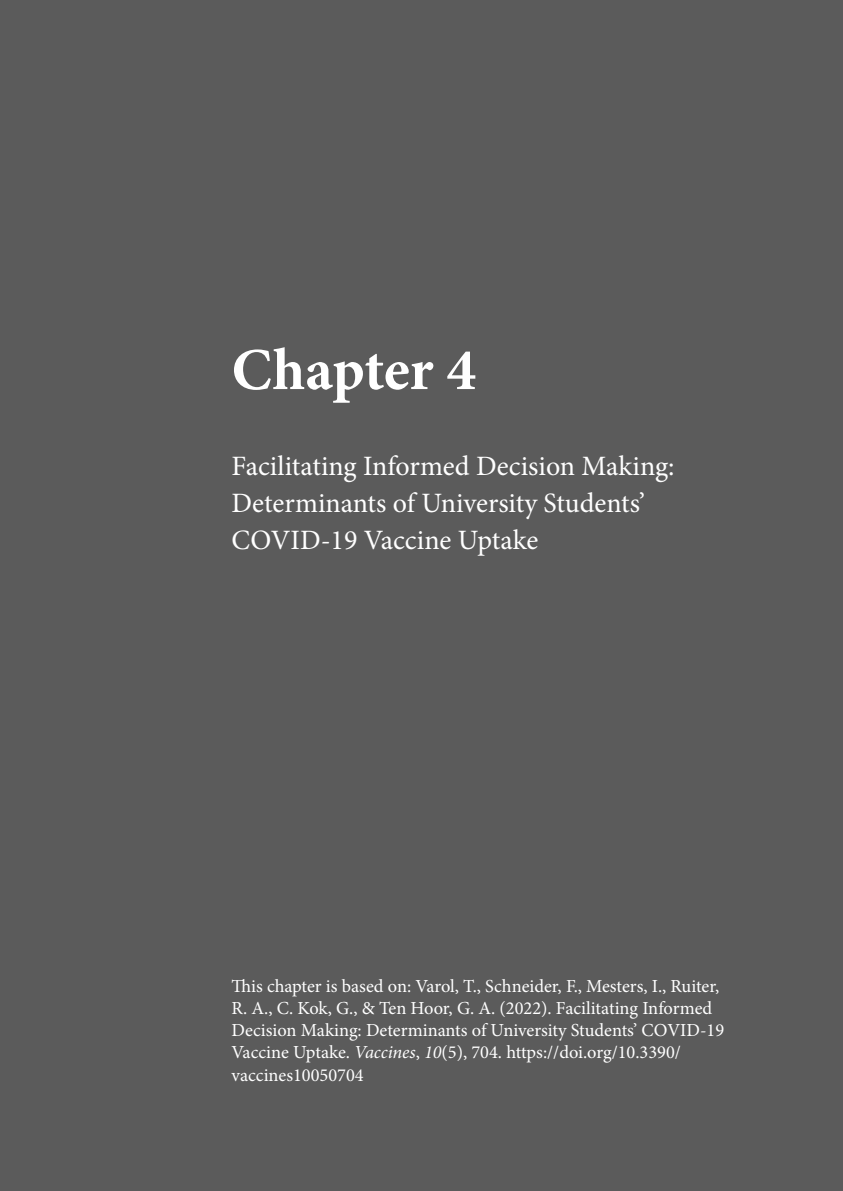
<style>
.page{position:relative;width:843px;height:1191px;background:#fff}
.page>*{position:absolute;margin:0;border:0;box-sizing:border-box;transform-origin:0 0}
.t1{font:700 59.5px "Minion Pro";letter-spacing:-.005em;color:#fff}
.t2{font:28px/36.8px "Minion Pro";color:#fff}
.t3{font:18.38px/22.1px "Minion Pro";color:#fff}
.s1{font-style:italic}
</style>
<div class="page">
<div style="left:0;top:0;width:842px;height:1190px;background:#5b5b5b"></div>
<h1 class="t1" style="left:231px;top:328px;width:246px">Chapter 4</h1>
<h2 class="t2" style="left:231px;top:448px;width:444px">Facilitating Informed Decision Making:<br>Determinants of University Students’<br>COVID-19 Vaccine Uptake</h2>
<p class="t3" style="left:231px;top:975px;width:494px">This chapter is based on: Varol, T., Schneider, F., Mesters, I., Ruiter, R. A., C. Kok, G., &amp; Ten Hoor, G. A. (2022). Facilitating Informed Decision Making: Determinants of University Students’ COVID-19<br>Vaccine Uptake. <span class="s1">Vaccines</span>, <span class="s1">10</span>(5), 704. https://doi.org/10.3390/ vaccines10050704</p>
</div>
